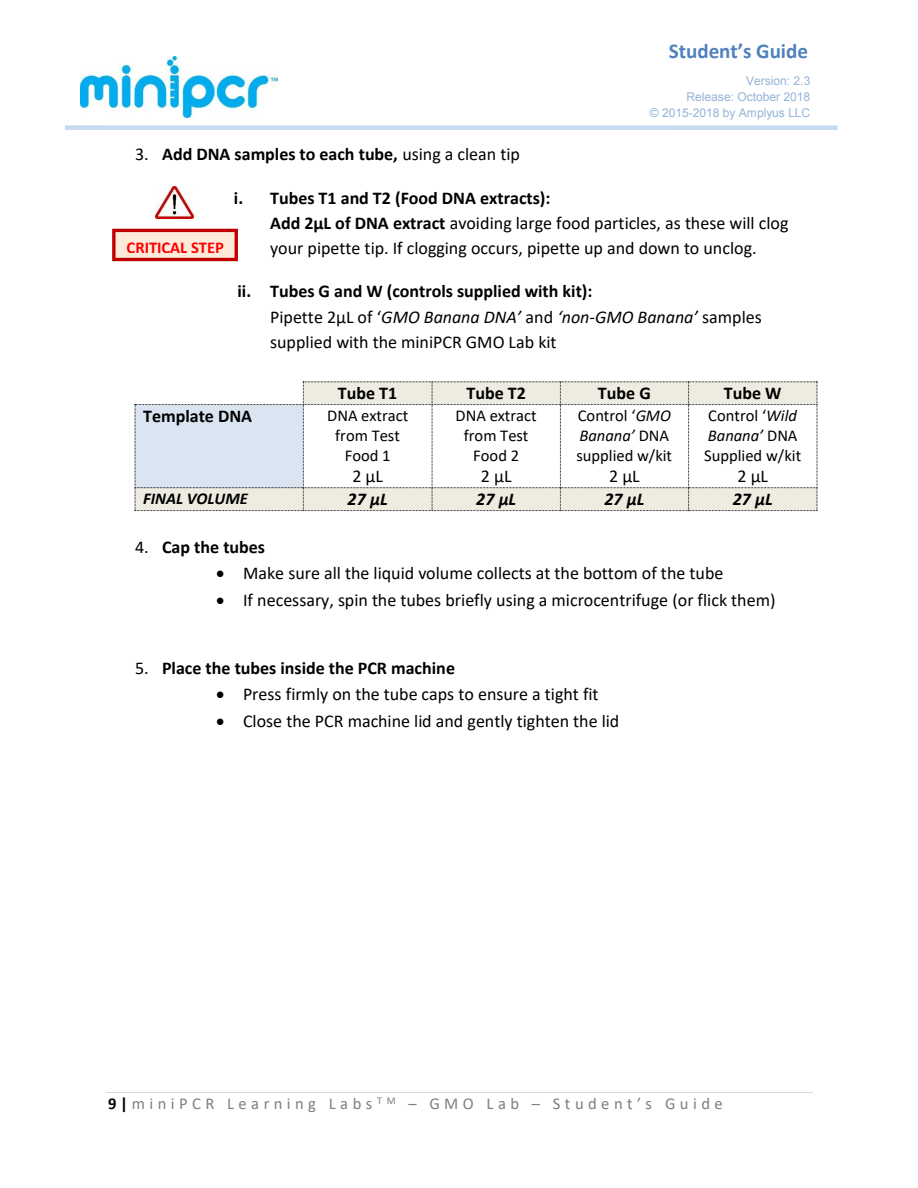
<style>
.page{position:relative;width:918px;height:1188px;background:#fff}
.page>*{position:absolute;margin:0;border:0;box-sizing:border-box;transform-origin:0 0}
.t1{font:700 21px "Calibri";color:#4f81bd}
.t2{font:18px/25.3px "Calibri";color:#000}
.t3{font:700 18px "Calibri";color:#000}
.t4{font:italic 700 18px "Calibri";color:#000}
.t5{font:16.5px/20.1px "Calibri";color:#000;text-align:center}
.t6{font:16.5px "Calibri";letter-spacing:.27em;color:#7f7f7f}
.t7{font:700 16.5px "Calibri";color:#f00}
.t8{font:italic 700 16.5px "Calibri";color:#000}
.t9{font:12px/15.9px "Arial";letter-spacing:-.005em;color:#95b3d7;text-align:right}
.s1{font-weight:400}
.s2{font-weight:700}
.s3{font-style:italic}
.s4{font-weight:700;color:#000}
</style>
<div class="page">
<hr style="left:106px;top:1092px;width:706px;height:1px;background:#d9d9d9">
<div style="left:65px;top:125px;width:773px;height:5px;background:#c6d9f1"></div>
<img style="left:80px;top:57px;width:198px;height:60px">
<svg style="left:135px;top:381px;width:683px;height:130px"></svg>
<img style="left:155px;top:186px;width:39px;height:33px">
<div style="left:114px;top:230px;width:122px;height:30px;background:#fdeada"></div>
<div style="left:112px;top:229px;width:126px;height:32px;border:3px solid #c00000"></div>
<p class="t1" style="left:669px;top:36px;width:141px">Student’s Guide</p>
<p class="t9" style="left:650px;top:73px;width:162px">Version: 2.3<br>Release: October 2018<br>© 2015-2018 by Amplyus LLC</p>
<p class="t3" style="left:135px;top:142px;width:386px"><span class="s1">3.</span> Add DNA samples to each tube, <span class="s1">using a clean tip</span></p>
<p class="t2" style="left:270px;top:185px;width:520px;text-indent:-36px"><span class="s2">i. Tubes T1 and T2 (Food DNA extracts):<br>Add 2µL of DNA extract</span> avoiding large food particles, as these will clog your pipette tip. If clogging occurs, pipette up and down to unclog.</p>
<p class="t2" style="left:270px;top:278px;width:493px;text-indent:-33px"><span class="s2">ii. Tubes G and W (controls supplied with kit):<br></span>Pipette 2µL of ‘<span class="s3">GMO Banana DNA’</span> and <span class="s3">‘non-GMO Banana’</span> samples supplied with the miniPCR GMO Lab kit</p>
<p class="t3" style="left:338px;top:381px;width:61px">Tube T1</p>
<p class="t3" style="left:466px;top:381px;width:61px">Tube T2</p>
<p class="t3" style="left:598px;top:381px;width:54px">Tube G</p>
<p class="t3" style="left:724px;top:381px;width:59px">Tube W</p>
<p class="t3" style="left:143px;top:403px;width:111px">Template DNA</p>
<p class="t5" style="left:327px;top:405px;width:83px">DNA extract from Test<br>Food 1</p>
<p class="t2" style="left:352px;top:463px;width:32px">2 µL</p>
<p class="t7" style="left:127px;top:236px;width:99px">CRITICAL STEP</p>
<p class="t5" style="left:576px;top:405px;width:97px;text-align:left">Control ‘<span class="s3">GMO<br>Banana’</span> DNA supplied w/kit</p>
<p class="t2" style="left:609px;top:463px;width:32px">2 µL</p>
<p class="t5" style="left:704px;top:405px;width:98px;text-align:left">Control ‘<span class="s3">Wild<br>Banana’</span> DNA<br>Supplied w/kit</p>
<p class="t2" style="left:737px;top:463px;width:32px">2 µL</p>
<p class="t5" style="left:455px;top:405px;width:83px">DNA extract from Test<br>Food 2</p>
<p class="t2" style="left:481px;top:463px;width:32px">2 µL</p>
<p class="t8" style="left:143px;top:487px;width:106px">FINAL VOLUME</p>
<p class="t4" style="left:348px;top:486px;width:42px">27 µL</p>
<p class="t4" style="left:476px;top:486px;width:42px">27 µL</p>
<p class="t4" style="left:604px;top:486px;width:42px">27 µL</p>
<p class="t4" style="left:733px;top:486px;width:42px">27 µL</p>
<p class="t3" style="left:135px;top:535px;width:132px"><span class="s1">4.</span> Cap the tubes</p>
<p class="t2" style="left:216px;top:560px;width:509px">• Make sure all the liquid volume collects at the bottom of the tube</p>
<p class="t2" style="left:216px;top:587px;width:561px">• If necessary, spin the tubes briefly using a microcentrifuge (or flick them)</p>
<p class="t3" style="left:135px;top:656px;width:322px"><span class="s1">5.</span> Place the tubes inside the PCR machine</p>
<p class="t2" style="left:216px;top:681px;width:384px">• Press firmly on the tube caps to ensure a tight fit</p>
<p class="t2" style="left:216px;top:708px;width:405px">• Close the PCR machine lid and gently tighten the lid</p>
<p class="t6" style="left:108px;top:1093px;width:616px"><span class="s4">9|</span> miniPCR Learning Labs <sup>T</sup> <sup>M</sup> – GMO Lab – Student’s Guide</p>
</div>
